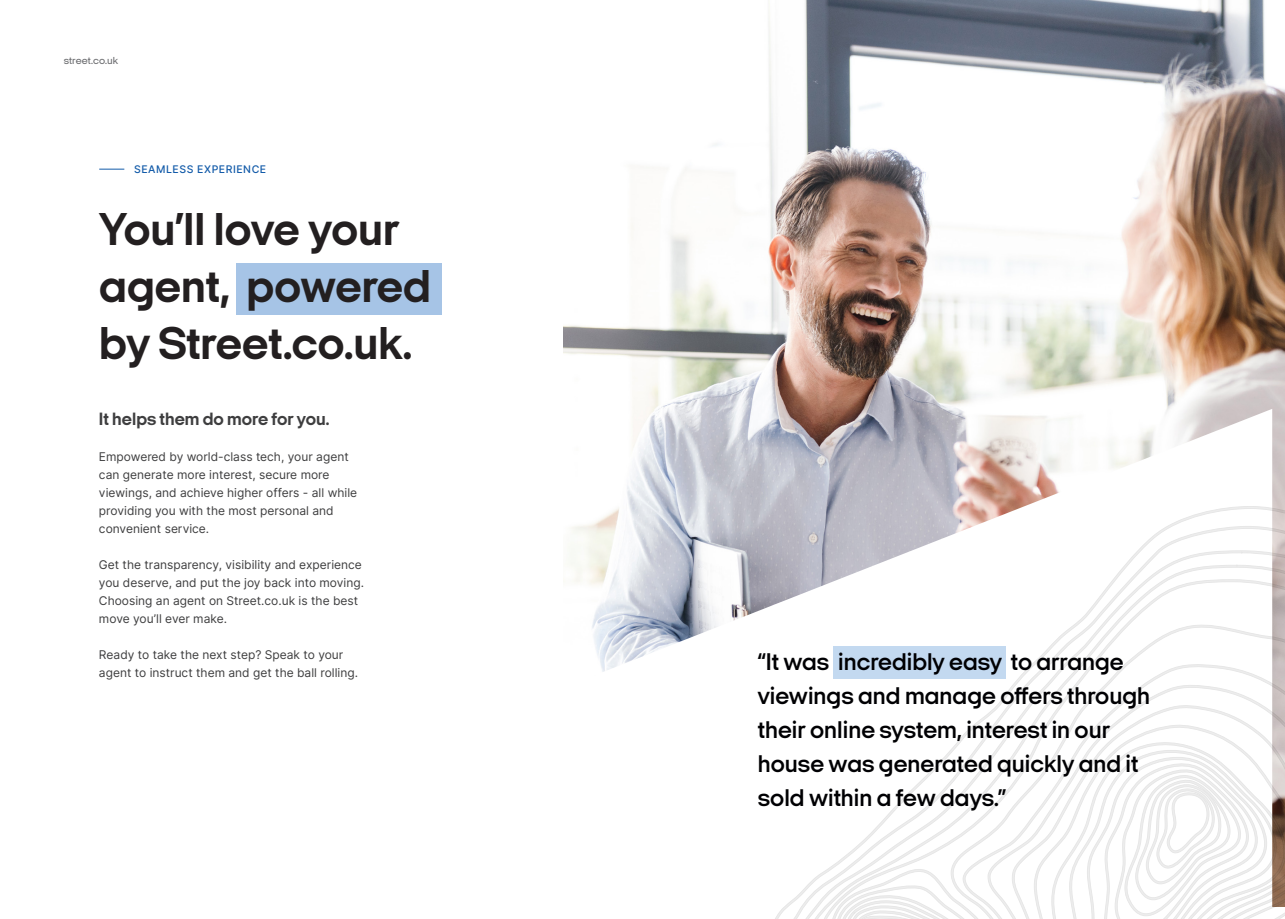
<style>
.page{position:relative;width:1285px;height:919px;background:#fff}
.page>*{position:absolute;margin:0;border:0;box-sizing:border-box;transform-origin:0 0}
.t1{font:700 46.5px/57px "Italian Plate No 2 Expanded";color:#231f20}
.t2{font:600 24.3px/33.9px "Italian Plate No 2 Expanded";color:#000003}
.t3{font:700 18px "Italian Plate No 2 Expanded";color:#3e3e3f}
.t4{font:12px/18px "Inter";color:#3e3e3f}
.t5{font:10.5px "Inter";letter-spacing:.05em;color:#135ba9}
.t6{font:500 10.5px "Italian Plate No 2 Expanded";letter-spacing:.01em;color:#6c6d70}
</style>
<div class="page">
<img style="left:563px;top:0;width:721px;height:506px">
<div style="left:236px;top:263px;width:206px;height:52px;background:#a6c4e6"></div>
<svg style="left:99px;top:169px;width:25px;height:1px"></svg>
<svg style="left:563px;top:409px;width:708px;height:263px"></svg>
<svg style="left:730px;top:506px;width:554px;height:166px"></svg>
<svg style="left:754px;top:526px;width:530px;height:392px"></svg>
<svg style="left:782px;top:550px;width:502px;height:368px"></svg>
<svg style="left:803px;top:565px;width:481px;height:353px"></svg>
<svg style="left:819px;top:579px;width:465px;height:339px"></svg>
<svg style="left:1048px;top:739px;width:236px;height:179px"></svg>
<svg style="left:830px;top:868px;width:178px;height:50px"></svg>
<p class="t6" style="left:64px;top:55px;width:56px">street.co.uk</p>
<p class="t5" style="left:134px;top:161px;width:134px">SEAMLESS EXPERIENCE</p>
<p class="t1" style="left:99px;top:200px;width:333px">You’ll love your agent, powered by Street.co.uk.</p>
<p class="t3" style="left:99px;top:409px;width:232px">It helps them do more for you.</p>
<p class="t4" style="left:99px;top:447px;width:260px">Empowered by world-class tech, your agent can generate more interest, secure more viewings, and achieve higher offers - all while providing you with the most personal and convenient service.</p>
<p class="t4" style="left:99px;top:555px;width:266px">Get the transparency, visibility and experience you deserve, and put the joy back into moving.<br>Choosing an agent on Street.co.uk is the best move you’ll ever make.</p>
<p class="t4" style="left:99px;top:645px;width:260px">Ready to take the next step? Speak to your agent to instruct them and get the ball rolling.</p>
<p class="t2" style="left:757px;top:645px;width:393px">“It was incredibly easy to arrange viewings and manage offers through their online system, interest in our house was generated quickly and it sold within a few days.”</p>
</div>
